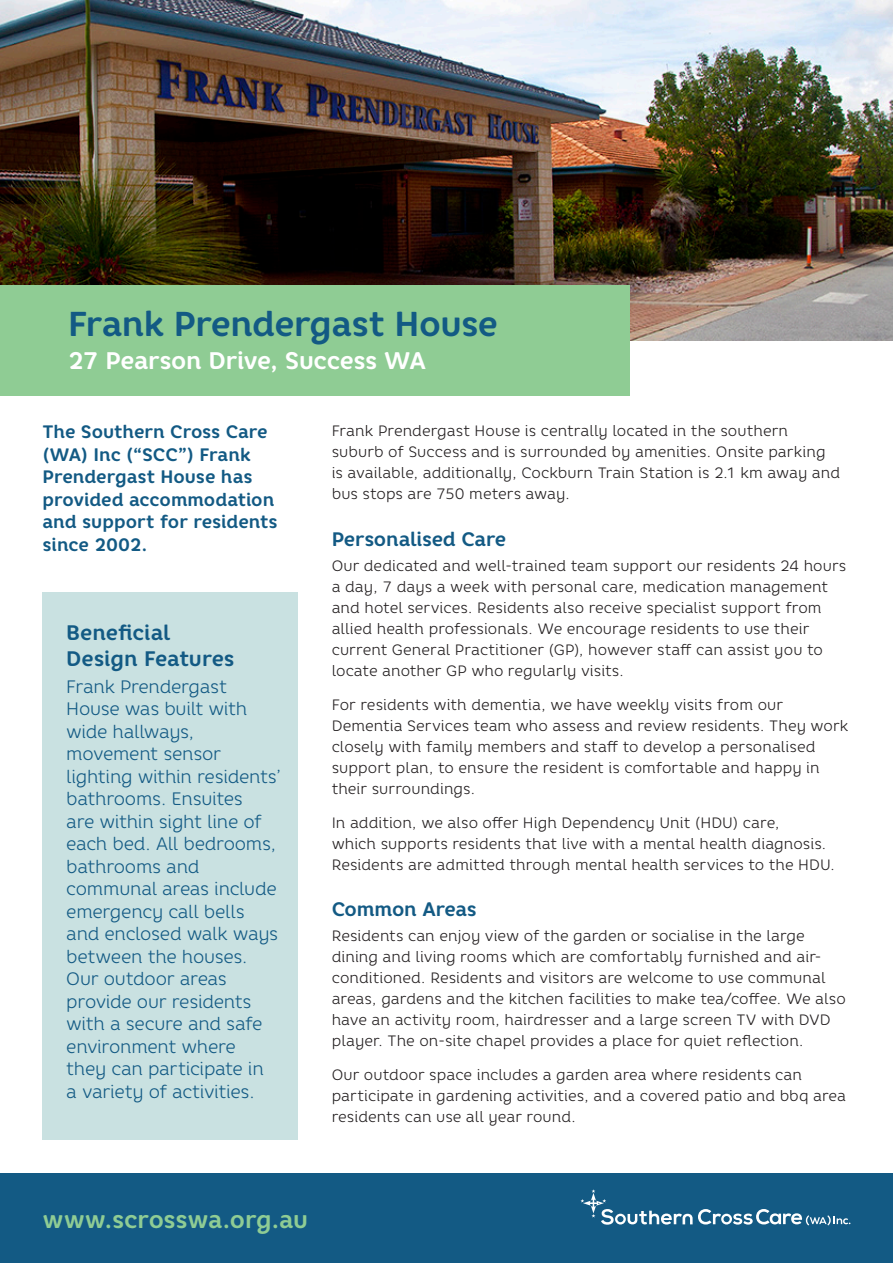
<style>
.page{position:relative;width:893px;height:1263px;background:#fff}
.page>*{position:absolute;margin:0;border:0;box-sizing:border-box;transform-origin:0 0}
.t1{font:700 34.5px "Core Rhino 65";letter-spacing:-.015em;color:#135a84}
.t2{font:700 24px "Core Rhino 65";letter-spacing:-.015em;color:#fff}
.t3{font:700 24px "Core Rhino 65";letter-spacing:-.005em;color:#8fcc94}
.t4{font:700 21px/25.5px "Core Rhino 65";letter-spacing:-.005em;color:#135a84}
.t5{font:700 19.5px "Core Rhino 65";letter-spacing:-.01em;color:#135a84}
.t6{font:300 18px/22.5px "Core Rhino 35";letter-spacing:-.02em;color:#135a84}
.t7{font:700 18px/22.5px "Core Rhino 65";letter-spacing:-.005em;color:#135a84}
.t8{font:300 15px/21px "Core Rhino 35";color:#231f20}
</style>
<div class="page">
<img style="left:0;top:0;width:893px;height:340px">
<div style="left:0;top:1174px;width:893px;height:89px;background:#135a84"></div>
<div style="left:0;top:285px;width:630px;height:110px;background:#8fcc94"></div>
<svg style="left:580px;top:1189px;width:270px;height:36px"></svg>
<div style="left:43px;top:592px;width:255px;height:548px;background:#c9e1e1"></div>
<p class="t1" style="left:68px;top:302px;width:432px">Frank Prendergast House</p>
<p class="t2" style="left:68px;top:345px;width:359px">27 Pearson Drive, Success WA</p>
<p class="t7" style="left:43px;top:421px;width:237px">The Southern Cross Care (WA) Inc (“SCC”) Frank<br>Prendergast House has provided accommodation and support for residents since 2002.</p>
<p class="t4" style="left:66px;top:620px;width:170px">Beneficial<br>Design Features</p>
<p class="t6" style="left:66px;top:675px;width:217px">Frank Prendergast<br>House was built with wide hallways, movement sensor lighting within residents’ bathrooms. Ensuites<br>are within sight line of each bed. All bedrooms, bathrooms and communal areas include emergency call bells and enclosed walk ways between the houses.<br>Our outdoor areas provide our residents with a secure and safe environment where<br>they can participate in<br>a variety of activities.</p>
<p class="t8" style="left:332px;top:420px;width:510px">Frank Prendergast House is centrally located in the southern suburb of Success and is surrounded by amenities. Onsite parking is available, additionally, Cockburn Train Station is 2.1 km away and bus stops are 750 meters away.</p>
<p class="t5" style="left:332px;top:526px;width:176px">Personalised Care</p>
<p class="t8" style="left:332px;top:555px;width:516px">Our dedicated and well-trained team support our residents 24 hours a day, 7 days a week with personal care, medication management and hotel services. Residents also receive specialist support from allied health professionals. We encourage residents to use their current General Practitioner (GP), however staff can assist you to locate another GP who regularly visits.</p>
<p class="t8" style="left:332px;top:694px;width:518px">For residents with dementia, we have weekly visits from our Dementia Services team who assess and review residents. They work closely with family members and staff to develop a personalised support plan, to ensure the resident is comfortable and happy in their surroundings.</p>
<p class="t8" style="left:332px;top:811px;width:505px">In addition, we also offer High Dependency Unit (HDU) care,<br>which supports residents that live with a mental health diagnosis.<br>Residents are admitted through mental health services to the HDU.</p>
<p class="t5" style="left:332px;top:896px;width:147px">Common Areas</p>
<p class="t8" style="left:332px;top:925px;width:516px">Residents can enjoy view of the garden or socialise in the large dining and living rooms which are comfortably furnished and air&shy;conditioned. Residents and visitors are welcome to use communal areas, gardens and the kitchen facilities to make tea/coffee. We also have an activity room, hairdresser and a large screen TV with DVD player. The on-site chapel provides a place for quiet reflection.</p>
<p class="t8" style="left:332px;top:1064px;width:516px">Our outdoor space includes a garden area where residents can participate in gardening activities, and a covered patio and bbq area residents can use all year round.</p>
<p class="t3" style="left:43px;top:1204px;width:267px">www.scrosswa.org.au</p>
</div>
